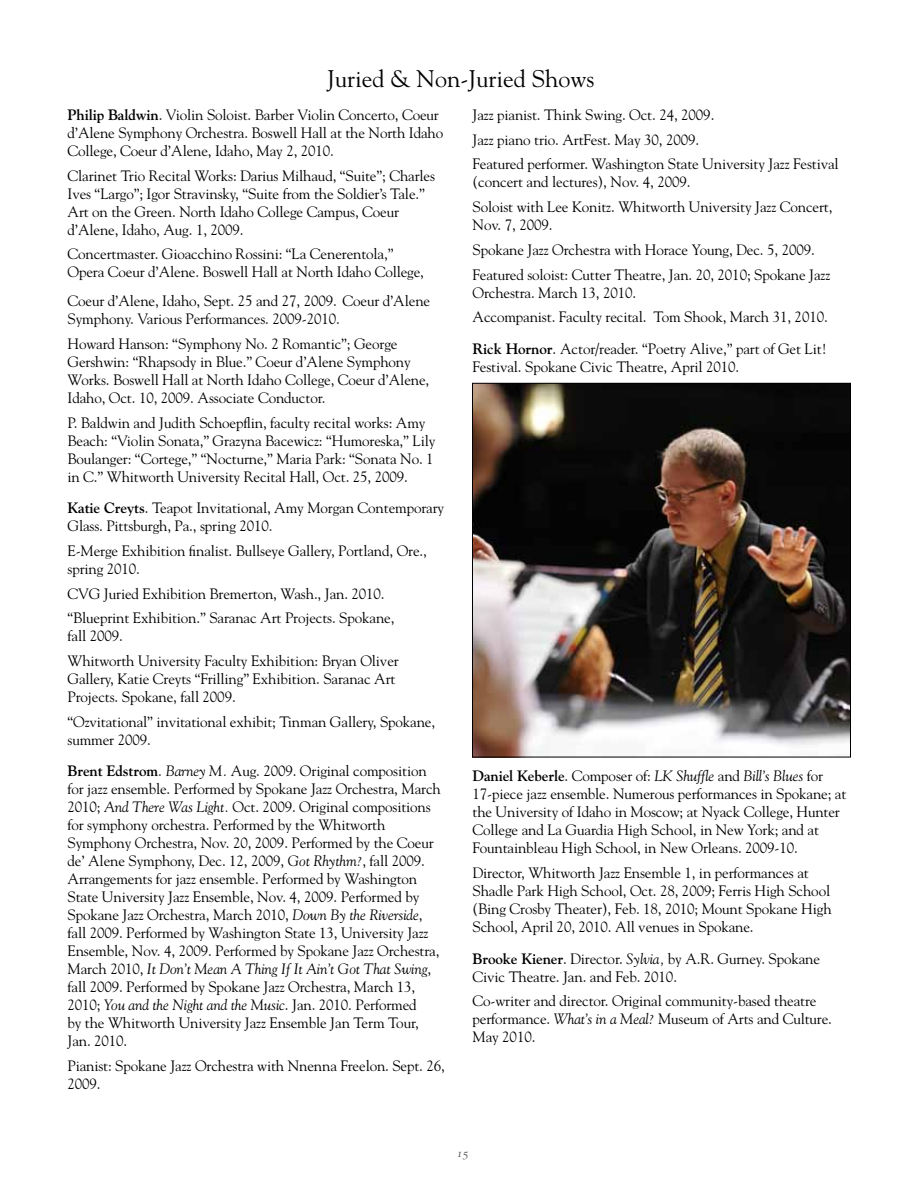
<style>
.page{position:relative;width:918px;height:1188px;background:#fff}
.page>*{position:absolute;margin:0;border:0;box-sizing:border-box;transform-origin:0 0}
.t1{font:24px "Goudy";color:#000}
.t2{font:15px/18px "Goudy";letter-spacing:-.01em;color:#000}
.t3{font:12px "Goudy Italic Os F";color:#58595b}
.s1{font-weight:700}
.s2{font-style:italic}
</style>
<div class="page">
<img style="left:474px;top:385px;width:375px;height:370px">
<div style="left:472px;top:383px;width:379px;height:374px;border:1px solid #000"></div>
<h1 class="t1" style="left:327px;top:63px;width:269px">Juried &amp; Non-Juried Shows</h1>
<p class="t2" style="left:68px;top:106px;width:377px"><span class="s1">Philip Baldwin</span>. Violin Soloist. Barber Violin Concerto, Coeur d’Alene Symphony Orchestra. Boswell Hall at the North Idaho<br>College, Coeur d’Alene, Idaho, May 2, 2010.</p>
<p class="t2" style="left:68px;top:166px;width:369px">Clarinet Trio Recital Works: Darius Milhaud, “Suite”; Charles Ives “Largo”; Igor Stravinsky, “Suite from the Soldier’s Tale.” Art on the Green. North Idaho College Campus, Coeur d’Alene, Idaho, Aug. 1, 2009.</p>
<p class="t2" style="left:68px;top:245px;width:358px">Concertmaster. Gioacchino Rossini: “La Cenerentola,”<br>Opera Coeur d’Alene. Boswell Hall at North Idaho College,</p>
<p class="t2" style="left:67px;top:292px;width:364px">Coeur d’Alene, Idaho, Sept. 25 and 27, 2009. Coeur d’Alene<br>Symphony. Various Performances. 2009-2010.</p>
<p class="t2" style="left:67px;top:335px;width:363px">Howard Hanson: “Symphony No. 2 Romantic”; George Gershwin: “Rhapsody in Blue.” Coeur d’Alene Symphony Works. Boswell Hall at North Idaho College, Coeur d’Alene, Idaho, Oct. 10, 2009. Associate Conductor.</p>
<p class="t2" style="left:67px;top:413px;width:369px">P. Baldwin and Judith Schoepflin, faculty recital works: Amy Beach: “Violin Sonata,” Grazyna Bacewicz: “Humoreska,” Lily Boulanger: “Cortege,” “Nocturne,” Maria Park: “Sonata No. 1 in C.” Whitworth University Recital Hall, Oct. 25, 2009.</p>
<p class="t2" style="left:67px;top:499px;width:378px"><span class="s1">Katie Creyts</span>. Teapot Invitational, Amy Morgan Contemporary<br>Glass. Pittsburgh, Pa., spring 2010.</p>
<p class="t2" style="left:67px;top:542px;width:361px">E-Merge Exhibition finalist. Bullseye Gallery, Portland, Ore., spring 2010.</p>
<p class="t2" style="left:67px;top:581px;width:329px;line-height:24.8px">CVG Juried Exhibition Bremerton, Wash., Jan. 2010. “Blueprint Exhibition.” Saranac Art Projects. Spokane,</p>
<p class="t2" style="left:67px;top:624px;width:333px;line-height:24.8px">fall 2009.<br>Whitworth University Faculty Exhibition: Bryan Oliver</p>
<p class="t2" style="left:67px;top:670px;width:330px">Gallery, Katie Creyts “Frilling” Exhibition. Saranac Art<br>Projects. Spokane, fall 2009.</p>
<p class="t2" style="left:67px;top:713px;width:369px">“Ozvitational” invitational exhibit; Tinman Gallery, Spokane, summer 2009.</p>
<p class="t2" style="left:67px;top:762px;width:375px"><span class="s1">Brent Edstrom</span>. <span class="s2">Barney M.</span> Aug. 2009. Original composition for jazz ensemble. Performed by Spokane Jazz Orchestra, March 2010; <span class="s2">And There Was Light.</span> Oct. 2009. Original compositions for symphony orchestra. Performed by the Whitworth Symphony Orchestra, Nov. 20, 2009. Performed by the Coeur de’ Alene Symphony, Dec. 12, 2009, <span class="s2">Got Rhythm?</span>, fall 2009.<br>Arrangements for jazz ensemble. Performed by Washington State University Jazz Ensemble, Nov. 4, 2009. Performed by Spokane Jazz Orchestra, March 2010, <span class="s2">Down By the Riverside</span>, fall 2009. Performed by Washington State 13, University Jazz Ensemble, Nov. 4, 2009. Performed by Spokane Jazz Orchestra, March 2010, <span class="s2">It Don’t Mean A Thing If It Ain’t Got That Swing</span>, fall 2009. Performed by Spokane Jazz Orchestra, March 13, 2010; <span class="s2">You and the Night and the Music</span>. Jan. 2010. Performed<br>by the Whitworth University Jazz Ensemble Jan Term Tour, Jan. 2010.</p>
<p class="t2" style="left:67px;top:1057px;width:379px">Pianist: Spokane Jazz Orchestra with Nnenna Freelon. Sept. 26,<br>2009.</p>
<p class="t2" style="left:472px;top:102px;width:368px;line-height:24.8px">Jazz pianist. Think Swing. Oct. 24, 2009.<br>Jazz piano trio. ArtFest. May 30, 2009.<br>Featured performer. Washington State University Jazz Festival</p>
<p class="t2" style="left:472px;top:170px;width:362px;line-height:24.8px">(concert and lectures), Nov. 4, 2009.<br>Soloist with Lee Konitz. Whitworth University Jazz Concert,</p>
<p class="t2" style="left:472px;top:212px;width:359px;line-height:24.8px">Nov. 7, 2009.<br>Spokane Jazz Orchestra with Horace Young, Dec. 5, 2009.<br>Featured soloist: Cutter Theatre, Jan. 20, 2010; Spokane Jazz</p>
<p class="t2" style="left:472px;top:280px;width:357px;line-height:24.8px">Orchestra. March 13, 2010.<br>Accompanist. Faculty recital. Tom Shook, March 31, 2010.</p>
<p class="t2" style="left:472px;top:340px;width:356px"><span class="s1">Rick Hornor</span>. Actor/reader. “Poetry Alive,” part of Get Lit!<br>Festival. Spokane Civic Theatre, April 2010.</p>
<p class="t2" style="left:472px;top:767px;width:375px"><span class="s1">Daniel Keberle</span>. Composer of: <span class="s2">LK Shuffle</span> and <span class="s2">Bill’s Blues</span> for 17-piece jazz ensemble. Numerous performances in Spokane; at the University of Idaho in Moscow; at Nyack College, Hunter College and La Guardia High School, in New York; and at Fountainbleau High School, in New Orleans. 2009-10.</p>
<p class="t2" style="left:472px;top:864px;width:361px">Director, Whitworth Jazz Ensemble 1, in performances at Shadle Park High School, Oct. 28, 2009; Ferris High School (Bing Crosby Theater), Feb. 18, 2010; Mount Spokane High School, April 20, 2010. All venues in Spokane.</p>
<p class="t2" style="left:472px;top:949px;width:349px"><span class="s1">Brooke Kiener</span>. Director. <span class="s2">Sylvia,</span> by A.R. Gurney. Spokane<br>Civic Theatre. Jan. and Feb. 2010.</p>
<p class="t2" style="left:472px;top:992px;width:361px">Co-writer and director. Original community-based theatre performance. <span class="s2">What’s in a Meal?</span> Museum of Arts and Culture.<br>May 2010.</p>
<p class="t3" style="left:457px;top:1146px;width:13px">15</p>
</div>
